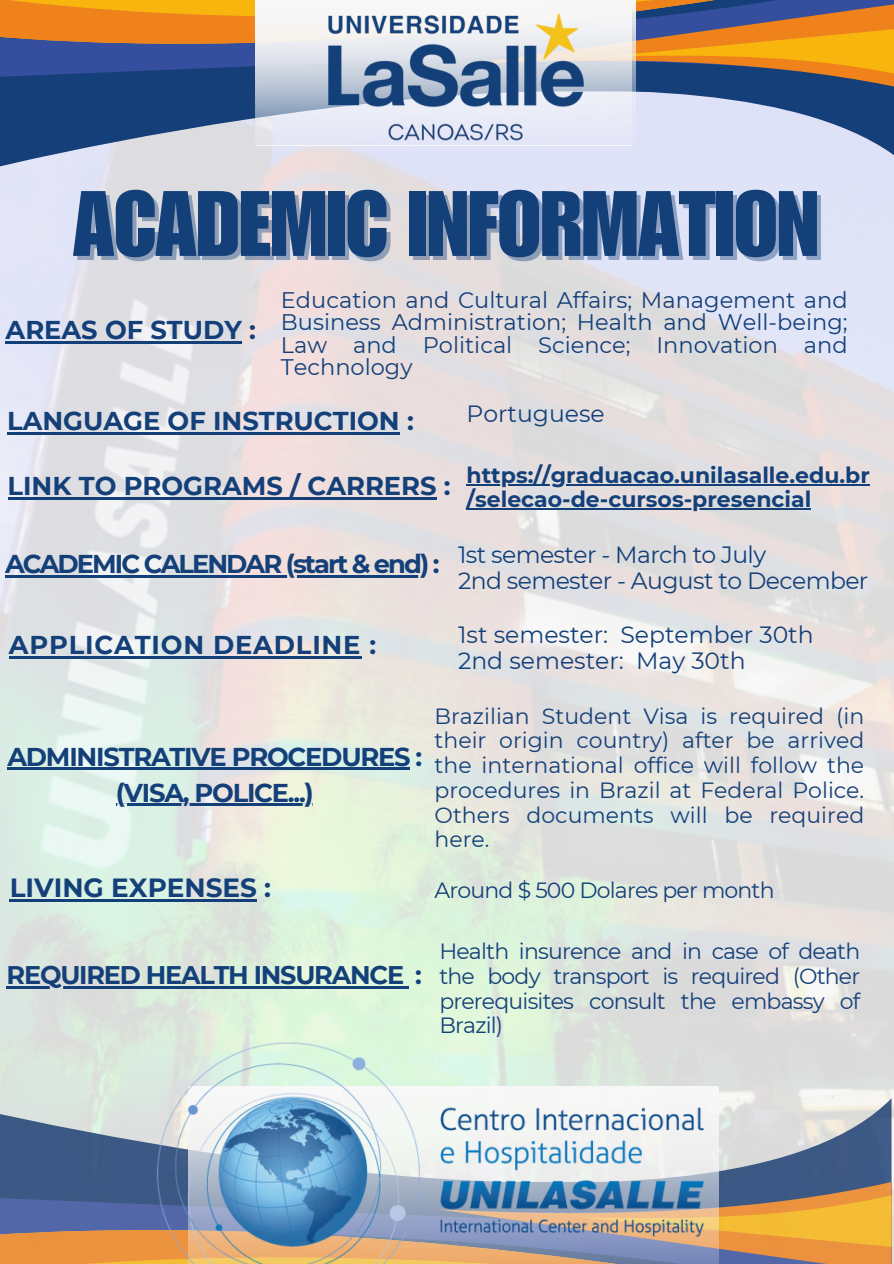
<style>
.page{position:relative;width:894px;height:1264px;background:#fff}
.page>*{position:absolute;margin:0;border:0;box-sizing:border-box;transform-origin:0 0}
.t1{font:90.75px "Impact LT Std";letter-spacing:-.01em;color:#144079}
.t2{font:700 26.25px "Montserrat";color:#144079}
.t3{font:700 25.8px "Montserrat";color:#144079}
.t4{font:700 25.8px "Montserrat";letter-spacing:-.045em;color:#144079}
.t5{font:700 25.8px "Montserrat";letter-spacing:-.075em;color:#144079}
.t6{font:700 25.8px "Montserrat";letter-spacing:.03em;color:#144079}
.t7{font:700 25.5px "Montserrat";letter-spacing:-.045em;color:#144079}
.t8{font:23.55px "Montserrat";color:#144079}
.t9{font:23.55px "Montserrat";letter-spacing:-.025em;color:#144079}
.t10{font:22.5px/22.5px "Montserrat";color:#144079;text-align:justify}
.t11{font:22.05px/24.8px "Montserrat";letter-spacing:-.035em;color:#144079;text-align:justify}
.t12{font:700 22.05px "Montserrat";color:#144079}
</style>
<div class="page">
<img style="left:0;top:174px;width:893px;height:1089px">
<svg style="left:0;top:129px;width:893px;height:45px;background:#d5d9ed"></svg>
<svg style="left:635px;top:91px;width:258px;height:38px;background:#8096bc"></svg>
<svg style="left:0;top:62px;width:256px;height:93px;background:#395b8e"></svg>
<svg style="left:0;top:0;width:848px;height:59px;background:#ba7b3e"></svg>
<svg style="left:635px;top:1px;width:258px;height:90px;background:#92704a"></svg>
<svg style="left:256px;top:0;width:379px;height:172px;background:#e1e0ed"></svg>
<svg style="left:256px;top:1px;width:375px;height:144px"></svg>
<img style="left:318px;top:0;width:274px;height:159px">
<hr style="left:6px;top:341px;width:236px;height:2px;background:#144079">
<svg style="left:0;top:1098px;width:891px;height:45px;background:#cacfd2"></svg>
<svg style="left:741px;top:1143px;width:150px;height:38px;background:#5b7194"></svg>
<svg style="left:0;top:1117px;width:118px;height:64px;background:#526c91"></svg>
<svg style="left:0;top:1181px;width:891px;height:82px;background:#ac875d"></svg>
<hr style="left:7px;top:432px;width:392px;height:2px;background:#144079">
<hr style="left:8px;top:497px;width:428px;height:2px;background:#144079">
<hr style="left:466px;top:484px;width:403px;height:1px;background:#144079">
<hr style="left:466px;top:508px;width:345px;height:1px;background:#144079">
<hr style="left:5px;top:575px;width:422px;height:2px;background:#144079">
<hr style="left:9px;top:656px;width:352px;height:2px;background:#144079">
<hr style="left:7px;top:767px;width:402px;height:3px;background:#144079">
<hr style="left:116px;top:803px;width:196px;height:3px;background:#144079">
<hr style="left:7px;top:986px;width:396px;height:2px;background:#144079">
<svg style="left:403px;top:986px;width:6px;height:2px"></svg>
<hr style="left:10px;top:899px;width:247px;height:2px;background:#144079">
<img style="left:118px;top:1036px;width:623px;height:227px">
<p class="t1" style="left:73px;top:191px;width:747px">ACADEMIC INFORMATION</p>
<p class="t10" style="left:281px;top:288px;width:568px">Education and Cultural Affairs; Management and Business Administration; Health and Well-being; Law and Political Science; Innovation and Technology</p>
<p class="t3" style="left:7px;top:405px;width:408px">LANGUAGE OF INSTRUCTION :</p>
<h1 class="t8" style="left:466px;top:399px;width:140px">Portuguese</h1>
<p class="t3" style="left:6px;top:314px;width:252px">AREAS OF STUDY :</p>
<p class="t3" style="left:8px;top:469px;width:444px">LINK TO PROGRAMS / CARRERS :</p>
<h2 class="t12" style="left:466px;top:462px;width:405px">https://graduacao.unilasalle.edu.br</h2>
<h2 class="t12" style="left:466px;top:485px;width:346px">/selecao-de-cursos-presencial</h2>
<p class="t5" style="left:5px;top:548px;width:436px">ACADEMIC CALENDAR (start &amp; end) :</p>
<h2 class="t9" style="left:458px;top:540px;width:309px">1st semester - March to July</h2>
<h4 class="t9" style="left:458px;top:566px;width:412px">2nd semester - August to December</h4>
<p class="t6" style="left:9px;top:629px;width:368px">APPLICATION DEADLINE :</p>
<p class="t8" style="left:458px;top:620px;width:357px">1st semester: September 30th</p>
<h3 class="t8" style="left:458px;top:646px;width:289px">2nd semester: May 30th</h3>
<h2 class="t4" style="left:7px;top:740px;width:416px">ADMINISTRATIVE PROCEDURES :</h2>
<p class="t4" style="left:116px;top:776px;width:199px">(VISA, POLICE...)</p>
<p class="t11" style="left:434px;top:703px;width:431px">Brazilian Student Visa is required (in their origin country) after be arrived the international office will follow the procedures in Brazil at Federal Police.<br>Others documents will be required here.</p>
<p class="t2" style="left:10px;top:871px;width:263px">LIVING EXPENSES :</p>
<p class="t11" style="left:434px;top:878px;width:341px">Around $ 500 Dolares per month</p>
<h2 class="t7" style="left:7px;top:959px;width:416px">REQUIRED HEALTH INSURANCE :</h2>
<h2 class="t11" style="left:439px;top:938px;width:422px">Health insurence and in case of death the body transport is required (Other prerequisites consult the embassy of Brazil)</h2>
</div>
